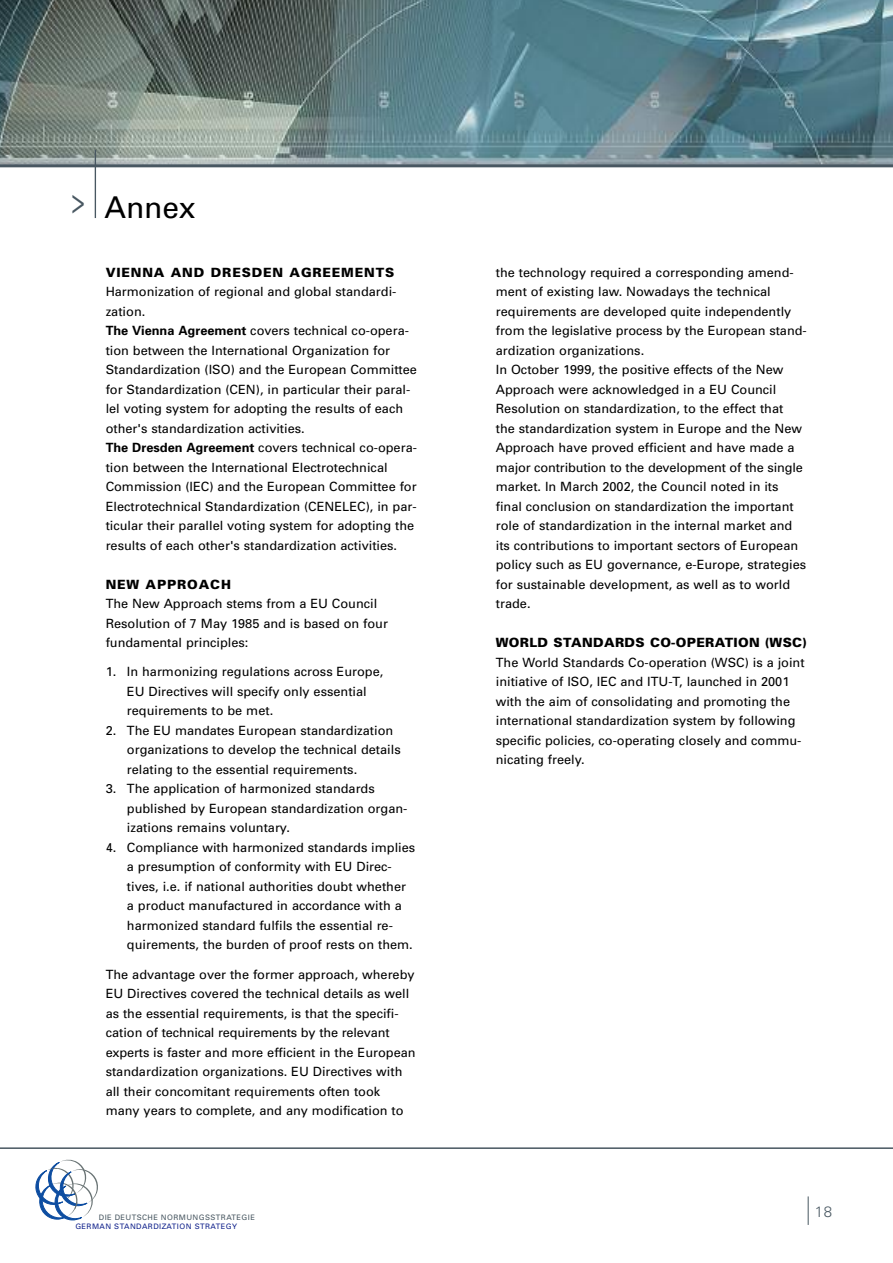
<style>
.page{position:relative;width:893px;height:1263px;background:#fff}
.page>*{position:absolute;margin:0;border:0;box-sizing:border-box;transform-origin:0 0}
.t1{font:30px "Univers";letter-spacing:-.005em;color:#000}
.t2{font:300 15px "Univers";color:#485761}
.t3{font:12.75px/19.5px "Univers";color:#000}
.t4{font:900 12.75px "Univers";letter-spacing:.065em;color:#000}
.t5{font:900 12.75px "Univers";letter-spacing:.025em;color:#000}
.t6{font:7.5px "Univers";letter-spacing:.055em;color:#10218b}
.t7{font:7.5px "Univers";letter-spacing:.055em;color:#485761}
.s1{font-weight:700}
</style>
<div class="page">
<img style="left:0;top:0;width:893px;height:164px">
<svg style="left:35px;top:1159px;width:63px;height:62px"></svg>
<svg style="left:808px;top:1196px;width:1px;height:29px"></svg>
<hr style="left:0;top:1147px;width:893px;height:2px;background:#485761">
<hr style="left:95px;top:150px;width:1px;height:68px;background:#485761">
<hr style="left:0;top:164px;width:893px;height:3px;background:#485761">
<h1 class="t1" style="left:71px;top:196px;width:126px"><sup>&gt;</sup> Annex</h1>
<p class="t4" style="left:106px;top:267px;width:290px">VIENNA AND DRESDEN AGREEMENTS</p>
<p class="t3" style="left:106px;top:283px;width:313px">Harmonization of regional and global standardi&shy;zation.<br><span class="s1">The Vienna Agreement</span> covers technical co-opera&shy;tion between the International Organization for Standardization (ISO) and the European Committee for Standardization (CEN), in particular their paral&shy;lel voting system for adopting the results of each other's standardization activities.<br><span class="s1">The Dresden Agreement</span> covers technical co-opera&shy;tion between the International Electrotechnical Commission (IEC) and the European Committee for Electrotechnical Standardization (CENELEC), in par&shy;ticular their parallel voting system for adopting the results of each other's standardization activities.</p>
<p class="t4" style="left:106px;top:579px;width:127px">NEW APPROACH</p>
<p class="t3" style="left:106px;top:595px;width:284px">The New Approach stems from a EU Council<br>Resolution of 7 May 1985 and is based on four fundamental principles:</p>
<p class="t3" style="left:127px;top:663px;width:258px;text-indent:-21px">1. In harmonizing regulations across Europe,<br>EU Directives will specify only essential requirements to be met.</p>
<p class="t3" style="left:127px;top:722px;width:275px;text-indent:-21px">2. The EU mandates European standardization organizations to develop the technical details relating to the essential requirements.</p>
<p class="t3" style="left:127px;top:780px;width:282px;text-indent:-21px">3. The application of harmonized standards published by European standardization organ&shy;izations remains voluntary.</p>
<p class="t3" style="left:127px;top:839px;width:290px;text-indent:-21px">4. Compliance with harmonized standards implies a presumption of conformity with EU Direc&shy;tives, i.e. if national authorities doubt whether a product manufactured in accordance with a harmonized standard fulfils the essential re&shy;quirements, the burden of proof rests on them.</p>
<p class="t3" style="left:106px;top:965px;width:311px">The advantage over the former approach, whereby EU Directives covered the technical details as well as the essential requirements, is that the specifi&shy;cation of technical requirements by the relevant experts is faster and more efficient in the European standardization organizations. EU Directives with all their concomitant requirements often took many years to complete, and any modification to</p>
<p class="t7" style="left:99px;top:1215px;width:158px">DIE DEUTSCHE NORMUNGSSTRATEGIE</p>
<p class="t6" style="left:75px;top:1224px;width:163px">GERMAN STANDARDIZATION STRATEGY</p>
<p class="t3" style="left:496px;top:263px;width:312px">the technology required a corresponding amend&shy;ment of existing law. Nowadays the technical requirements are developed quite independently from the legislative process by the European stand&shy;ardization organizations.<br>In October 1999, the positive effects of the New Approach were acknowledged in a EU Council Resolution on standardization, to the effect that<br>the standardization system in Europe and the New Approach have proved efficient and have made a major contribution to the development of the single market. In March 2002, the Council noted in its final conclusion on standardization the important role of standardization in the internal market and its contributions to important sectors of European policy such as EU governance, e-Europe, strategies for sustainable development, as well as to world trade.</p>
<p class="t5" style="left:496px;top:638px;width:312px">WORLD STANDARDS CO-OPERATION (WSC)</p>
<p class="t3" style="left:496px;top:653px;width:310px">The World Standards Co-operation (WSC) is a joint initiative of ISO, IEC and ITU-T, launched in 2001 with the aim of consolidating and promoting the international standardization system by following specific policies, co-operating closely and commu&shy;nicating freely.</p>
<p class="t2" style="left:815px;top:1206px;width:19px">18</p>
</div>
